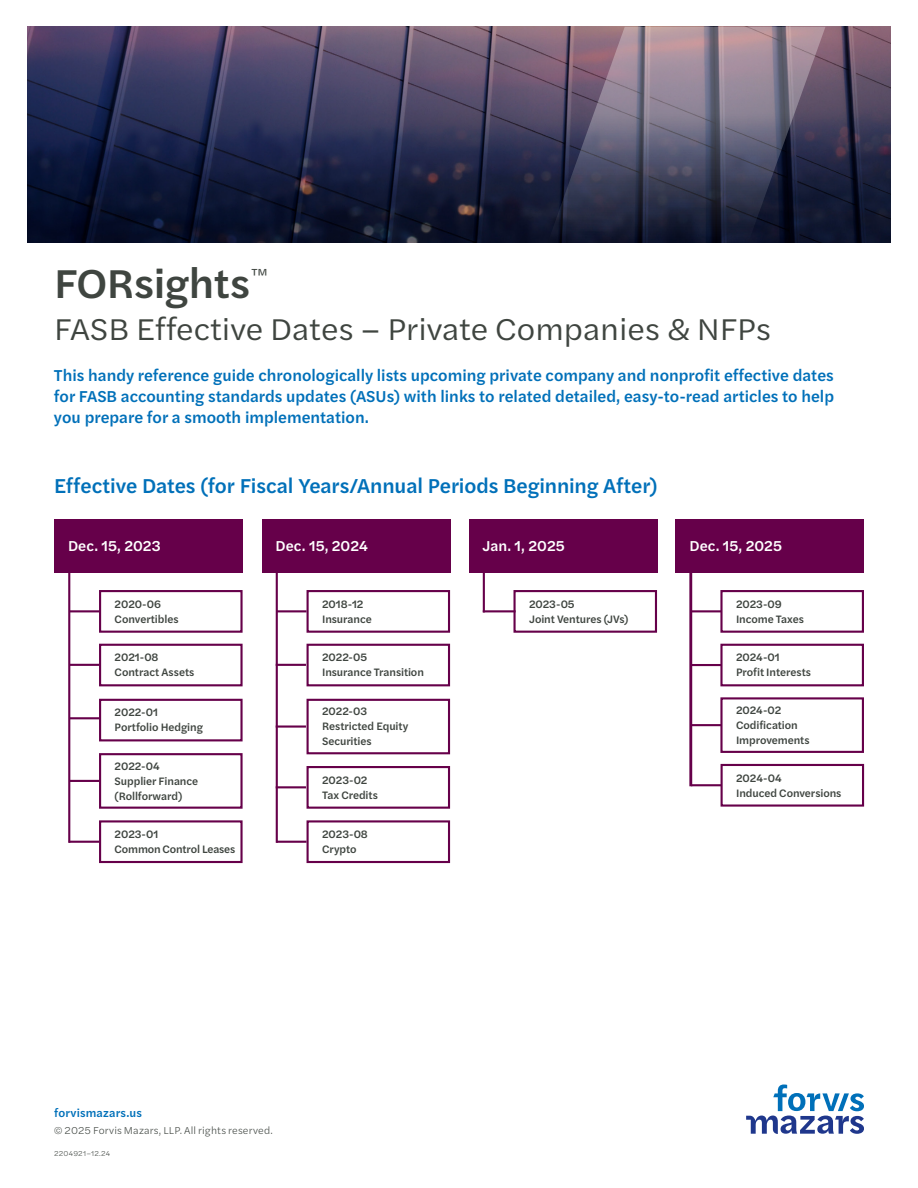
<style>
.page{position:relative;width:918px;height:1188px;background:#fff}
.page>*{position:absolute;margin:0;border:0;box-sizing:border-box;transform-origin:0 0}
.t1{font:500 42px "Halyard Text";letter-spacing:-.01em;color:#3f4540}
.t2{font:31.5px "Halyard Text";color:#3f4540}
.t3{font:500 21px "Halyard Text";letter-spacing:-.005em;color:#0070b9}
.t4{font:500 16.5px/21px "Halyard Text";color:#0070b9;text-align:justify}
.t5{font:500 15px "Halyard Text";color:#fff}
.t6{font:500 12px "Halyard Text";letter-spacing:.015em;color:#0070b9}
.t7{font:500 11.25px/15px "Halyard Text";letter-spacing:-.005em;color:#3f4540}
.t8{font:300 10.5px "Halyard Text";letter-spacing:.015em;color:#3f4540}
.t9{font:300 7.5px "Halyard Text";letter-spacing:.02em;color:#3f4540}
</style>
<div class="page">
<svg style="left:746px;top:1084px;width:118px;height:50px"></svg>
<img style="left:27px;top:27px;width:864px;height:216px">
<svg style="left:548px;top:27px;width:277px;height:216px;background:#5b5469"></svg>
<hr style="left:483px;top:610px;width:33px;height:2px;background:#66004a">
<hr style="left:483px;top:571px;width:2px;height:41px;background:#66004a">
<div style="left:469px;top:519px;width:188px;height:53px;background:#66004a"></div>
<div style="left:513px;top:590px;width:144px;height:43px;border:2px solid #66004a"></div>
<hr style="left:691px;top:610px;width:30px;height:2px;background:#66004a">
<hr style="left:689px;top:550px;width:3px;height:236px;background:#66004a">
<div style="left:676px;top:519px;width:188px;height:53px;background:#66004a"></div>
<div style="left:720px;top:590px;width:144px;height:43px;border:2px solid #66004a"></div>
<div style="left:720px;top:644px;width:144px;height:42px;border:2px solid #66004a"></div>
<hr style="left:692px;top:664px;width:30px;height:2px;background:#66004a">
<div style="left:720px;top:697px;width:144px;height:56px;border:2px solid #66004a"></div>
<hr style="left:692px;top:724px;width:30px;height:2px;background:#66004a">
<div style="left:262px;top:519px;width:188px;height:53px;background:#66004a"></div>
<div style="left:307px;top:590px;width:143px;height:43px;border:2px solid #66004a"></div>
<hr style="left:276px;top:610px;width:31px;height:2px;background:#66004a">
<div style="left:307px;top:644px;width:143px;height:42px;border:2px solid #66004a"></div>
<hr style="left:276px;top:664px;width:30px;height:2px;background:#66004a">
<div style="left:307px;top:699px;width:143px;height:55px;border:2px solid #66004a"></div>
<hr style="left:276px;top:725px;width:30px;height:3px;background:#66004a">
<div style="left:307px;top:766px;width:143px;height:43px;border:2px solid #66004a"></div>
<hr style="left:276px;top:786px;width:30px;height:2px;background:#66004a">
<div style="left:307px;top:820px;width:143px;height:43px;border:2px solid #66004a"></div>
<hr style="left:276px;top:841px;width:31px;height:2px;background:#66004a">
<hr style="left:276px;top:553px;width:2px;height:290px;background:#66004a">
<div style="left:55px;top:519px;width:188px;height:53px;background:#66004a"></div>
<div style="left:99px;top:590px;width:144px;height:43px;border:2px solid #66004a"></div>
<hr style="left:69px;top:610px;width:31px;height:2px;background:#66004a">
<div style="left:99px;top:644px;width:144px;height:42px;border:2px solid #66004a"></div>
<hr style="left:69px;top:664px;width:31px;height:2px;background:#66004a">
<div style="left:99px;top:699px;width:144px;height:42px;border:2px solid #66004a"></div>
<hr style="left:69px;top:717px;width:31px;height:2px;background:#66004a">
<div style="left:99px;top:753px;width:144px;height:56px;border:2px solid #66004a"></div>
<hr style="left:69px;top:780px;width:31px;height:2px;background:#66004a">
<div style="left:99px;top:820px;width:144px;height:43px;border:2px solid #66004a"></div>
<hr style="left:69px;top:841px;width:30px;height:2px;background:#66004a">
<hr style="left:68px;top:553px;width:2px;height:290px;background:#66004a">
<div style="left:721px;top:764px;width:143px;height:43px;border:2px solid #66004a"></div>
<hr style="left:691px;top:784px;width:30px;height:2px;background:#66004a">
<h1 class="t1" style="left:54px;top:253px;width:215px">FORsights<sup>™</sup></h1>
<h2 class="t2" style="left:54px;top:306px;width:719px">FASB Effective Dates – Private Companies &amp; NFPs</h2>
<p class="t4" style="left:54px;top:364px;width:782px">This handy reference guide chronologically lists upcoming private company and nonprofit effective dates for FASB accounting standards updates (ASUs) with links to related detailed, easy-to-read articles to help you prepare for a smooth implementation.</p>
<h3 class="t3" style="left:54px;top:470px;width:605px">Effective Dates (for Fiscal Years/Annual Periods Beginning After)</h3>
<h3 class="t5" style="left:68px;top:535px;width:94px">Dec. 15, 2023</h3>
<h3 class="t5" style="left:276px;top:535px;width:94px">Dec. 15, 2024</h3>
<h3 class="t5" style="left:483px;top:535px;width:84px">Jan. 1, 2025</h3>
<h3 class="t5" style="left:689px;top:535px;width:94px">Dec. 15, 2025</h3>
<p class="t7" style="left:115px;top:596px;width:65px">2020-06<br>Convertibles</p>
<p class="t7" style="left:115px;top:649px;width:81px">2021-08<br>Contract Assets</p>
<p class="t7" style="left:115px;top:704px;width:90px">2022-01<br>Portfolio Hedging</p>
<p class="t7" style="left:115px;top:758px;width:85px">2022-04<br>Supplier Finance (Rollforward)</p>
<p class="t7" style="left:115px;top:826px;width:122px">2023-01<br>Common Control Leases</p>
<p class="t7" style="left:322px;top:596px;width:51px">2018-12<br>Insurance</p>
<p class="t7" style="left:322px;top:649px;width:103px">2022-05<br>Insurance Transition</p>
<p class="t7" style="left:322px;top:703px;width:88px">2022-03<br>Restricted Equity<br>Securities</p>
<p class="t7" style="left:322px;top:772px;width:57px">2023-02<br>Tax Credits</p>
<p class="t7" style="left:322px;top:826px;width:47px">2023-08<br>Crypto</p>
<p class="t7" style="left:529px;top:596px;width:101px">2023-05<br>Joint Ventures (JVs)</p>
<p class="t7" style="left:736px;top:596px;width:69px">2023-09<br>Income Taxes</p>
<p class="t7" style="left:736px;top:649px;width:77px">2024-01<br>Profit Interests</p>
<p class="t7" style="left:736px;top:702px;width:75px">2024-02<br>Codification<br>Improvements</p>
<p class="t7" style="left:736px;top:770px;width:107px">2024-04<br>Induced Conversions</p>
<p class="t6" style="left:54px;top:1104px;width:89px">forvismazars.us</p>
<p class="t8" style="left:54px;top:1123px;width:220px">© 2025 Forvis Mazars, LLP. All rights reserved.</p>
<p class="t9" style="left:54px;top:1148px;width:57px">2204921–12.24</p>
</div>
